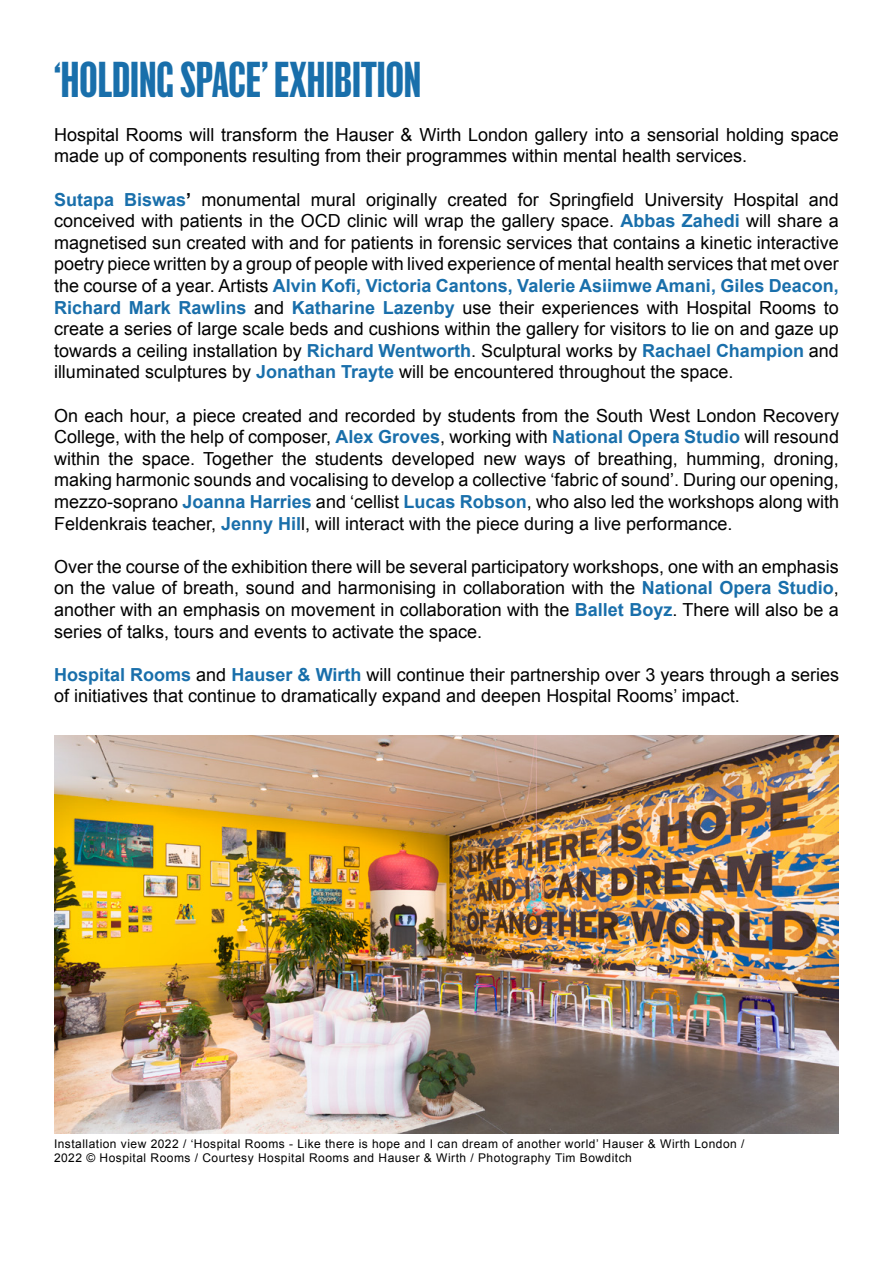
<style>
.page{position:relative;width:893px;height:1263px;background:#fff}
.page>*{position:absolute;margin:0;border:0;box-sizing:border-box;transform-origin:0 0}
.t1{font:48.45px "Thorowgood Grotesque";color:#196fab}
.t2{font:18px/21.6px "Arial";color:#000;text-align:justify}
.t3{font:12px/14.4px "Arial";letter-spacing:.04em;color:#000}
.s1{font-weight:700;color:#196fab}
.s2{font-weight:700}
</style>
<div class="page">
<img style="left:54px;top:736px;width:785px;height:397px">
<h1 class="t1" style="left:54px;top:46px;width:369px">‘HOLDING SPACE’ EXHIBITION</h1>
<p class="t2" style="left:54px;top:124px;width:786px">Hospital Rooms will transform the Hauser &amp; Wirth London gallery into a sensorial holding space made up of components resulting from their programmes within mental health services.</p>
<p class="t2" style="left:54px;top:189px;width:786px"><span class="s1">Sutapa Biswas</span><span class="s2">’</span> monumental mural originally created for Springfield University Hospital and conceived with patients in the OCD clinic will wrap the gallery space. <span class="s1">Abbas Zahedi</span> will share a magnetised sun created with and for patients in forensic services that contains a kinetic interactive poetry piece written by a group of people with lived experience of mental health services that met over the course of a year. Artists <span class="s1">Alvin Kofi, Victoria Cantons, Valerie Asiimwe Amani, Giles Deacon, Richard Mark Rawlins</span> and <span class="s1">Katharine Lazenby</span> use their experiences with Hospital Rooms to create a series of large scale beds and cushions within the gallery for visitors to lie on and gaze up towards a ceiling installation by <span class="s1">Richard Wentworth</span>. Sculptural works by <span class="s1">Rachael Champion</span> and illuminated sculptures by <span class="s1">Jonathan Trayte</span> will be encountered throughout the space.</p>
<p class="t2" style="left:54px;top:405px;width:786px">On each hour, a piece created and recorded by students from the South West London Recovery College, with the help of composer, <span class="s1">Alex Groves</span>, working with <span class="s1">National Opera Studio</span> will resound within the space. Together the students developed new ways of breathing, humming, droning, making harmonic sounds and vocalising to develop a collective ‘fabric of sound’. During our opening, mezzo-soprano <span class="s1">Joanna Harries</span> and ‘cellist <span class="s1">Lucas Robson</span>, who also led the workshops along with Feldenkrais teacher, <span class="s1">Jenny Hil</span>l, will interact with the piece during a live performance.</p>
<p class="t2" style="left:54px;top:556px;width:786px">Over the course of the exhibition there will be several participatory workshops, one with an emphasis on the value of breath, sound and harmonising in collaboration with the <span class="s1">National Opera Studio</span>, another with an emphasis on movement in collaboration with the <span class="s1">Ballet Boyz</span>. There will also be a series of talks, tours and events to activate the space.</p>
<p class="t2" style="left:54px;top:664px;width:786px"><span class="s1">Hospital Rooms</span> and <span class="s1">Hauser &amp; Wirth</span> will continue their partnership over 3 years through a series of initiatives that continue to dramatically expand and deepen Hospital Rooms’ impact.</p>
<p class="t3" style="left:54px;top:1136px;width:692px">Installation view 2022 / ‘Hospital Rooms - Like there is hope and I can dream of another world’ Hauser &amp; Wirth London /<br>2022 © Hospital Rooms / Courtesy Hospital Rooms and Hauser &amp; Wirth / Photography Tim Bowditch</p>
</div>
